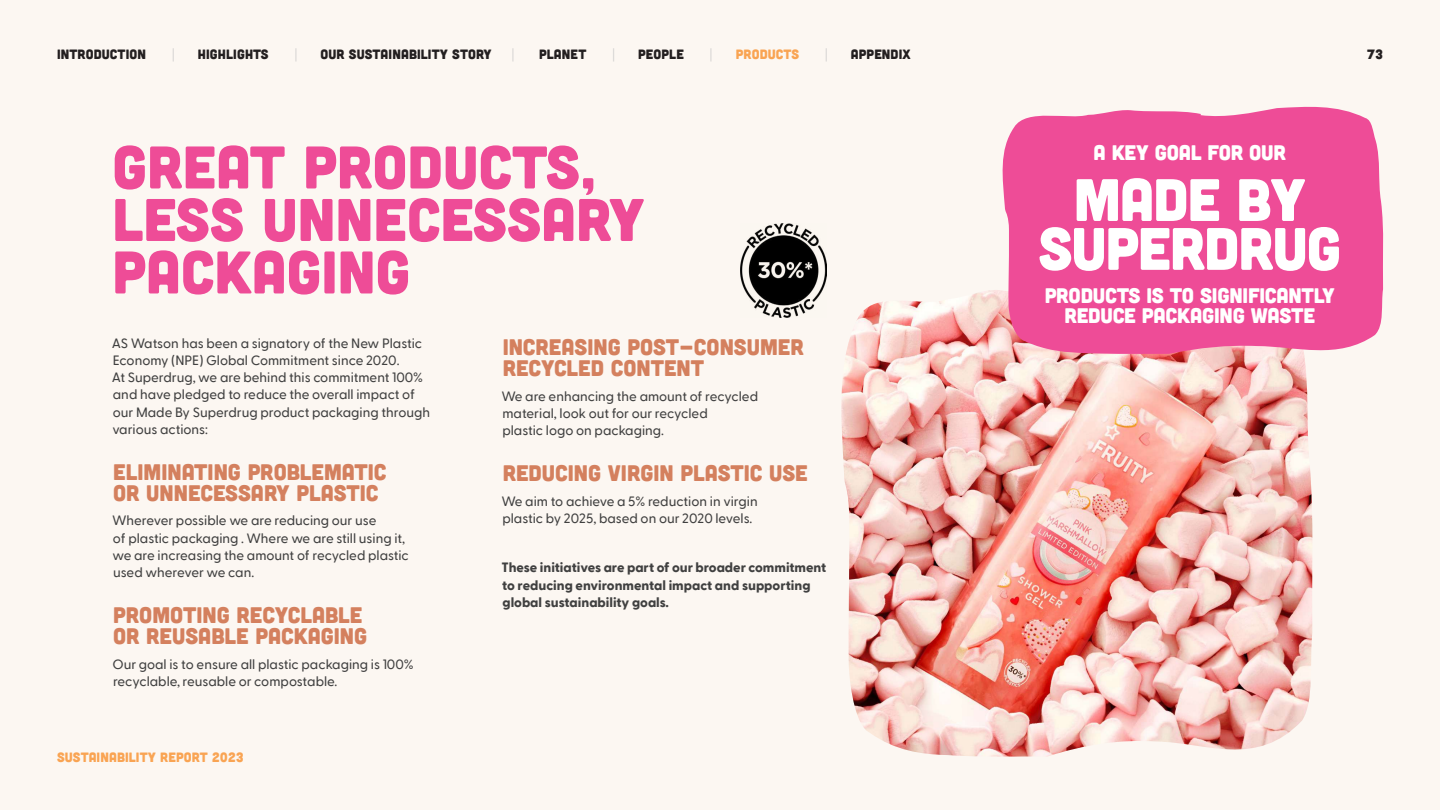
<style>
.page{position:relative;width:1440px;height:810px;background:#fcf7f2}
.page>*{position:absolute;margin:0;border:0;box-sizing:border-box;transform-origin:0 0}
.t1{font:60px/52.5px "Cubano";color:#ee4c97}
.t2{font:59.7px/48.9px "Cubano";letter-spacing:-.02em;color:#fff;text-align:center}
.t3{font:22.5px/21px "Cubano";color:#d4805e}
.t4{font:21.08px/19.6px "Cubano";letter-spacing:-.01em;color:#fff;text-align:center}
.t5{font:500 13.5px/17.2px "Greycliff CF";color:#404040}
.t6{font:800 13.5px/17.2px "Greycliff CF";color:#404040}
.t7{font:13.5px "Cubano";letter-spacing:.01em;color:#231f20}
.t8{font:13.5px "Cubano";letter-spacing:.01em;color:#f9a453}
.t9{font:200 13.5px "Greycliff CF";color:#c8c7c7}
</style>
<div class="page">
<img style="left:841px;top:290px;width:471px;height:467px">
<svg style="left:998px;top:106px;width:386px;height:254px;background:#ef5c9e"></svg>
<img style="left:740px;top:224px;width:87px;height:94px">
<p class="t7" style="left:57px;top:45px;width:91px">INTRODUCTION</p>
<p class="t9" style="left:172px;top:44px;width:5px">|</p>
<p class="t7" style="left:198px;top:45px;width:72px">HIGHLIGHTS</p>
<p class="t9" style="left:294px;top:44px;width:5px">|</p>
<p class="t7" style="left:321px;top:45px;width:173px">OUR SUSTAINABILITY STORY</p>
<p class="t9" style="left:512px;top:44px;width:5px">|</p>
<p class="t7" style="left:539px;top:45px;width:49px">PLANET</p>
<p class="t9" style="left:612px;top:44px;width:5px">|</p>
<p class="t7" style="left:638px;top:45px;width:47px">PEOPLE</p>
<p class="t9" style="left:710px;top:44px;width:5px">|</p>
<p class="t8" style="left:736px;top:45px;width:65px">PRODUCTS</p>
<p class="t9" style="left:825px;top:44px;width:5px">|</p>
<p class="t7" style="left:851px;top:45px;width:61px">APPENDIX</p>
<p class="t7" style="left:1367px;top:45px;width:17px">73</p>
<h1 class="t1" style="left:112px;top:138px;width:534px">GREAT PRODUCTS,<br>LESS UNNECESSARY<br>PACKAGING</h1>
<p class="t5" style="left:112px;top:333px;width:320px">AS Watson has been a signatory of the New Plastic Economy (NPE) Global Commitment since 2020.<br>At Superdrug, we are behind this commitment 100% and have pledged to reduce the overall impact of our Made By Superdrug product packaging through various actions:</p>
<h3 class="t3" style="left:113px;top:460px;width:275px">ELIMINATING PROBLEMATIC<br>OR UNNECESSARY PLASTIC</h3>
<p class="t5" style="left:112px;top:511px;width:298px">Wherever possible we are reducing our use<br>of plastic packaging . Where we are still using it, we are increasing the amount of recycled plastic used wherever we can.</p>
<h3 class="t3" style="left:113px;top:603px;width:256px">PROMOTING RECYCLABLE<br>OR REUSABLE PACKAGING</h3>
<p class="t5" style="left:112px;top:654px;width:303px">Our goal is to ensure all plastic packaging is 100% recyclable, reusable or compostable.</p>
<p class="t8" style="left:57px;top:749px;width:188px">SUSTAINABILITY REPORT 2023</p>
<h3 class="t3" style="left:503px;top:335px;width:303px">INCREASING POST-CONSUMER<br>RECYCLED CONTENT</h3>
<p class="t5" style="left:501px;top:386px;width:258px">We are enhancing the amount of recycled material, look out for our recycled<br>plastic logo on packaging.</p>
<h3 class="t3" style="left:503px;top:461px;width:307px">REDUCING VIRGIN PLASTIC USE</h3>
<p class="t5" style="left:501px;top:491px;width:258px">We aim to achieve a 5% reduction in virgin plastic by 2025, based on our 2020 levels.</p>
<p class="t6" style="left:501px;top:558px;width:326px">These initiatives are part of our broader commitment to reducing environmental impact and supporting global sustainability goals.</p>
<h3 class="t4" style="left:1094px;top:142px;width:194px">A KEY GOAL FOR OUR</h3>
<h2 class="t2" style="left:1038px;top:173px;width:304px">MADE BY<br>SUPERDRUG</h2>
<h3 class="t4" style="left:1045px;top:285px;width:292px">PRODUCTS IS TO SIGNIFICANTLY<br>REDUCE PACKAGING WASTE</h3>
</div>
